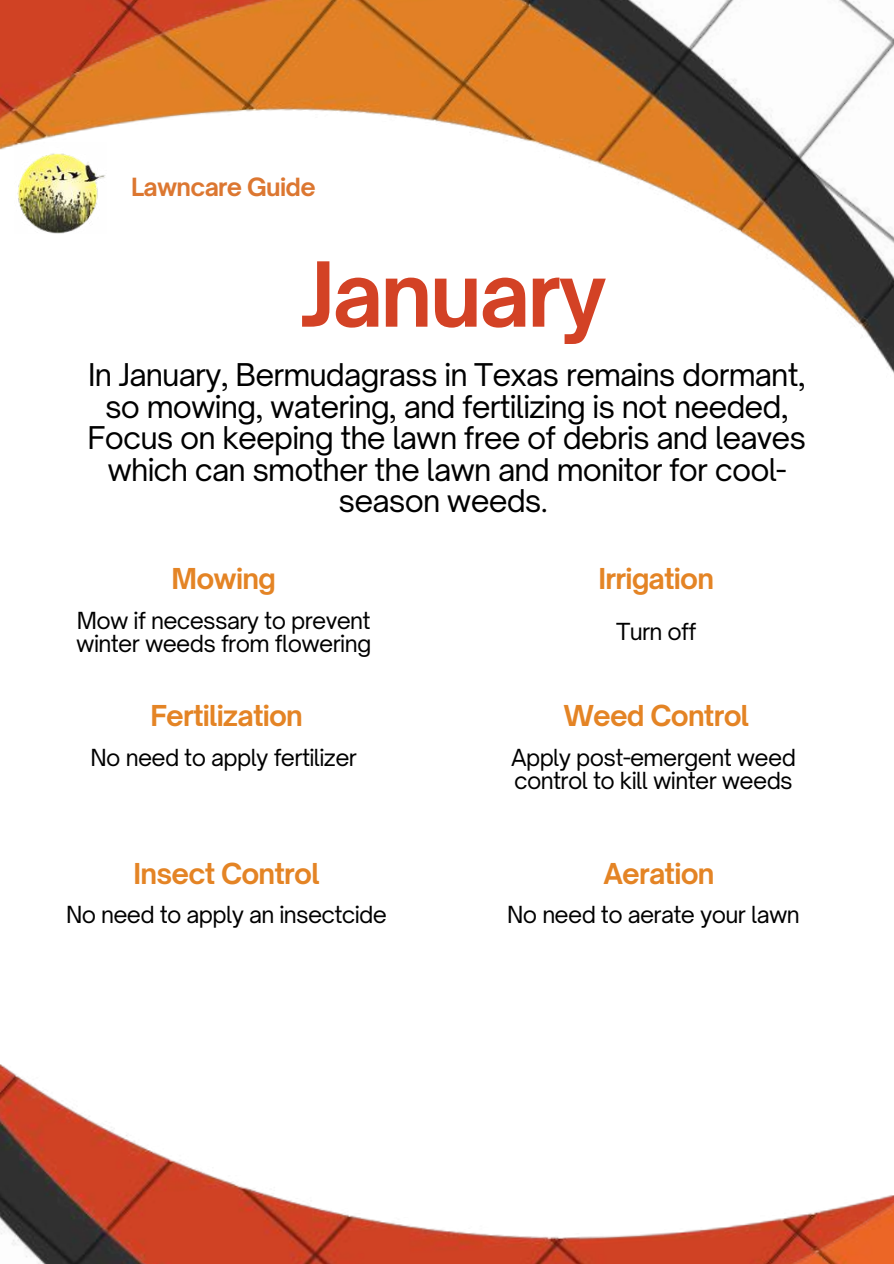
<style>
.page{position:relative;width:894px;height:1264px;background:#fff}
.page>*{position:absolute;margin:0;border:0;box-sizing:border-box;transform-origin:0 0}
.t1{font:700 85.65px "Open Sauce One";letter-spacing:-.03em;color:#d34225}
.t2{font:30px/31.5px "Open Sauce One";letter-spacing:-.03em;color:#000;text-align:center}
.t3{font:700 27.6px "Open Sauce One";letter-spacing:-.03em;color:#e48425}
.t4{font:700 24px "Open Sauce One";letter-spacing:-.03em;color:#dc7731}
.t5{font:22.5px/23.7px "Open Sauce One";letter-spacing:-.03em;color:#000}
</style>
<div class="page">
<img style="left:0;top:0;width:893px;height:372px">
<img style="left:0;top:1064px;width:893px;height:199px">
<img style="left:14px;top:142px;width:93px;height:92px">
<p class="t4" style="left:131px;top:172px;width:186px">Lawncare Guide</p>
<h1 class="t1" style="left:301px;top:241px;width:307px">January</h1>
<p class="t2" style="left:88px;top:359px;width:720px">In January, Bermudagrass in Texas remains dormant, so mowing, watering, and fertilizing is not needed, Focus on keeping the lawn free of debris and leaves which can smother the lawn and monitor for cool&shy;season weeds.</p>
<p class="t3" style="left:171px;top:561px;width:106px">Mowing</p>
<p class="t5" style="left:76px;top:608px;width:296px">Mow if necessary to prevent winter weeds from flowering</p>
<p class="t3" style="left:150px;top:698px;width:154px">Fertilization</p>
<p class="t5" style="left:90px;top:745px;width:268px">No need to apply fertilizer</p>
<p class="t3" style="left:598px;top:561px;width:117px">Irrigation</p>
<p class="t5" style="left:616px;top:620px;width:82px">Turn off</p>
<p class="t3" style="left:563px;top:698px;width:187px">Weed Control</p>
<p class="t5" style="left:511px;top:745px;width:286px">Apply post-emergent weed control to kill winter weeds</p>
<p class="t3" style="left:133px;top:856px;width:187px">Insect Control</p>
<p class="t3" style="left:603px;top:856px;width:112px">Aeration</p>
<p class="t5" style="left:66px;top:903px;width:322px">No need to apply an insectcide</p>
<p class="t5" style="left:507px;top:903px;width:294px">No need to aerate your lawn</p>
</div>
